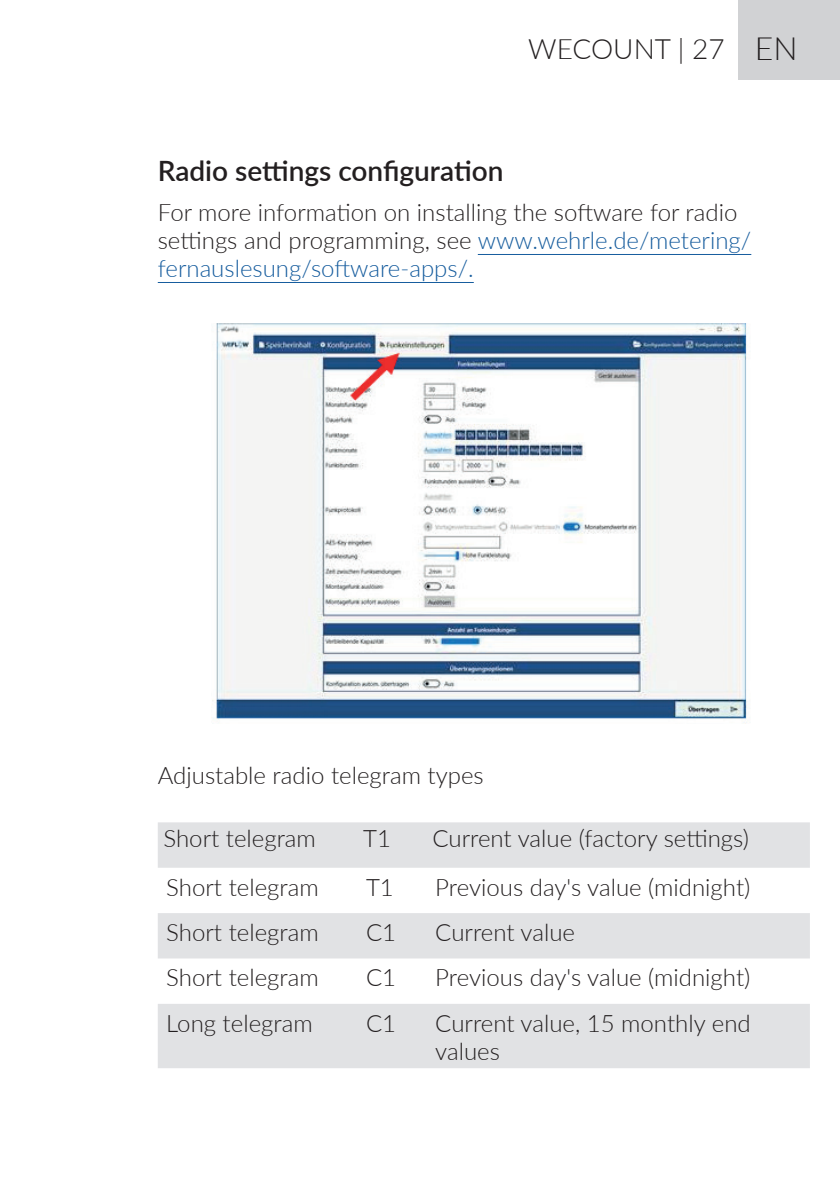
<style>
.page{position:relative;width:840px;height:1191px;background:#fff}
.page>*{position:absolute;margin:0;border:0;box-sizing:border-box;transform-origin:0 0}
.t1{font:600 28px "Lato";color:#231f20}
.t2{font:300 28px "Lato";color:#231f20}
.t3{font:300 24px/28px "Lato";color:#231f20}
.s1{font-size:32px}
.s2{color:#175d9e}
</style>
<div class="page">
<div style="left:737px;top:0;width:102px;height:79px;background:#d1d2d4"></div>
<hr style="left:477px;top:254px;width:273px;height:1px;background:#175d9e">
<hr style="left:158px;top:282px;width:315px;height:1px;background:#175d9e">
<svg style="left:158px;top:822px;width:651px;height:246px;fill:#e1e2e4"></svg>
<img style="left:212px;top:323px;width:535px;height:400px">
<p class="t2" style="left:528px;top:30px;width:271px">WECOUNT | 27 <span class="s1">EN</span></p>
<p class="t1" style="left:158px;top:151px;width:347px">Radio settings configuration</p>
<p class="t3" style="left:158px;top:197px;width:594px">For more information on installing the software for radio settings and programming, see <span class="s2">www.wehrle.de/metering/ fernauslesung/software-apps/.</span></p>
<p class="t3" style="left:158px;top:760px;width:327px">Adjustable radio telegram types</p>
<p class="t3" style="left:163px;top:824px;width:154px">Short telegram</p>
<p class="t3" style="left:363px;top:824px;width:29px">T1</p>
<p class="t3" style="left:432px;top:824px;width:318px">Current value (factory settings)</p>
<p class="t3" style="left:166px;top:872px;width:154px">Short telegram</p>
<p class="t3" style="left:366px;top:872px;width:29px">T1</p>
<p class="t3" style="left:435px;top:872px;width:316px">Previous day's value (midnight)</p>
<p class="t3" style="left:166px;top:917px;width:154px">Short telegram</p>
<p class="t3" style="left:366px;top:917px;width:32px">C1</p>
<p class="t3" style="left:435px;top:917px;width:141px">Current value</p>
<p class="t3" style="left:166px;top:962px;width:154px">Short telegram</p>
<p class="t3" style="left:366px;top:962px;width:32px">C1</p>
<p class="t3" style="left:435px;top:962px;width:316px">Previous day's value (midnight)</p>
<p class="t3" style="left:166px;top:1008px;width:148px">Long telegram</p>
<p class="t3" style="left:366px;top:1008px;width:32px">C1</p>
<p class="t3" style="left:435px;top:1008px;width:317px">Current value, 15 monthly end values</p>
</div>
